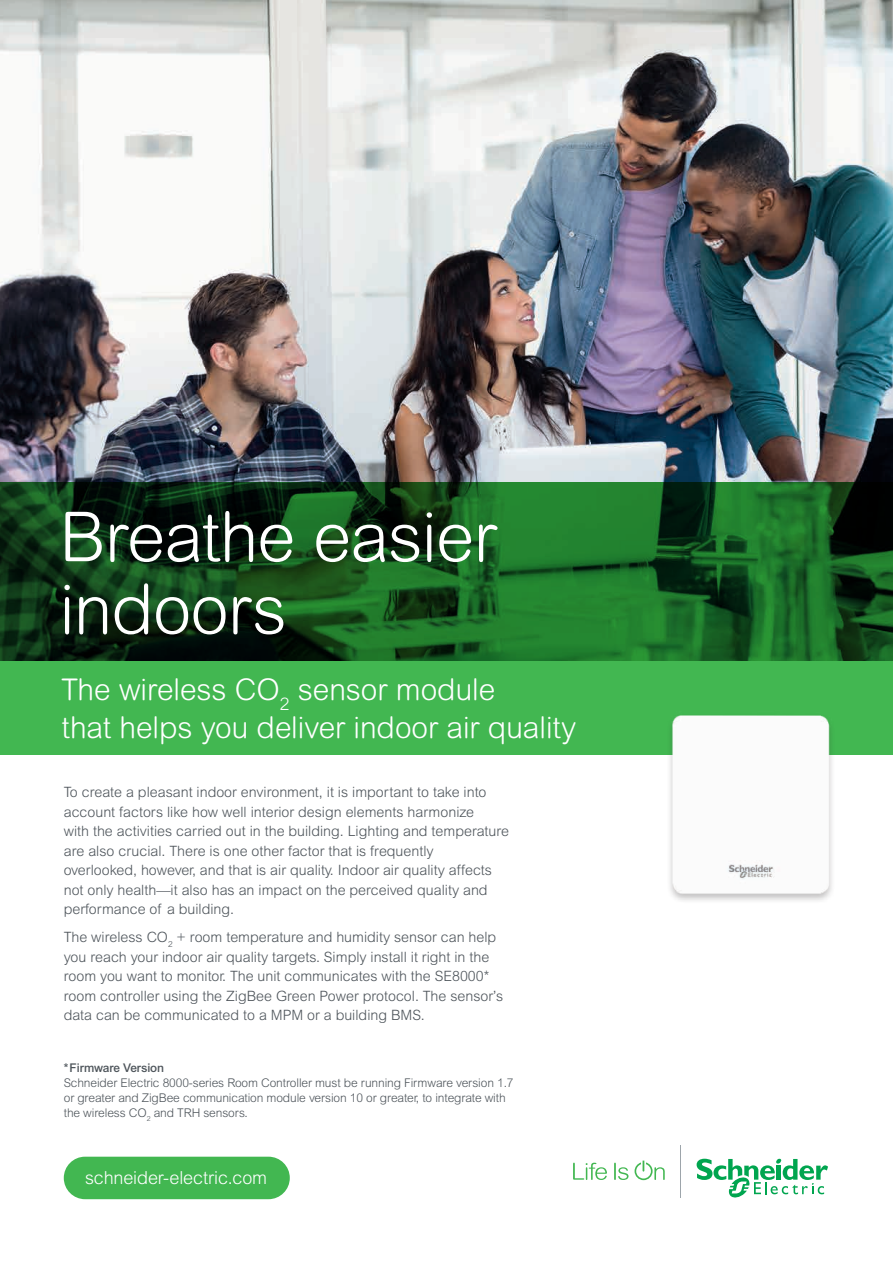
<style>
.page{position:relative;width:893px;height:1263px;background:#fff}
.page>*{position:absolute;margin:0;border:0;box-sizing:border-box;transform-origin:0 0}
.t1{font:300 69px/72.4px "Arial Rounded MT Pro";letter-spacing:-.01em;color:#fff}
.t2{font:300 30px/37.5px "Arial Rounded MT Pro";color:#fff}
.t3{font:300 18px "Arial MT Std";letter-spacing:-.005em;color:#fff}
.t4{font:300 14.25px/19.5px "Arial MT Std";color:#4d545a}
.t5{font:300 12px/15px "Arial MT Std";letter-spacing:-.01em;color:#4d545a}
.t6{font:500 12px "Arial MT Std";letter-spacing:-.01em;color:#4d545a}
</style>
<div class="page">
<img style="left:0;top:0;width:893px;height:483px">
<svg style="left:0;top:483px;width:893px;height:178px;background:#144e1d"></svg>
<svg style="left:573px;top:1163px;width:34px;height:17px"></svg>
<svg style="left:614px;top:1163px;width:14px;height:17px"></svg>
<svg style="left:635px;top:1160px;width:30px;height:20px"></svg>
<svg style="left:697px;top:1158px;width:131px;height:40px"></svg>
<hr style="left:680px;top:1145px;width:1px;height:53px;background:#9da5ab">
<div style="left:64px;top:1157px;width:226px;height:42px;background:#42b751;border-radius:21px"></div>
<div style="left:0;top:661px;width:893px;height:94px;background:#42b751"></div>
<img style="left:670px;top:715px;width:162px;height:186px">
<h1 class="t1" style="left:60px;top:504px;width:438px">Breathe easier indoors</h1>
<h2 class="t2" style="left:62px;top:672px;width:516px">The wireless CO<sub>2</sub> sensor module<br>that helps you deliver indoor air quality</h2>
<p class="t4" style="left:64px;top:782px;width:447px">To create a pleasant indoor environment, it is important to take into account factors like how well interior design elements harmonize<br>with the activities carried out in the building. Lighting and temperature are also crucial. There is one other factor that is frequently overlooked, however, and that is air quality. Indoor air quality affects not only health—it also has an impact on the perceived quality and performance of a building.</p>
<p class="t4" style="left:64px;top:927px;width:441px">The wireless CO<sub>2</sub> + room temperature and humidity sensor can help you reach your indoor air quality targets. Simply install it right in the room you want to monitor. The unit communicates with the SE8000* room controller using the ZigBee Green Power protocol. The sensor’s data can be communicated to a MPM or a building BMS.</p>
<p class="t6" style="left:64px;top:1060px;width:102px">*Firmware Version</p>
<p class="t5" style="left:64px;top:1075px;width:451px">Schneider Electric 8000-series Room Controller must be running Firmware version 1.7 or greater and ZigBee communication module version 10 or greater, to integrate with the wireless CO<sub>2</sub> and TRH sensors.</p>
<p class="t3" style="left:85px;top:1167px;width:184px">schneider-electric.com</p>
</div>
